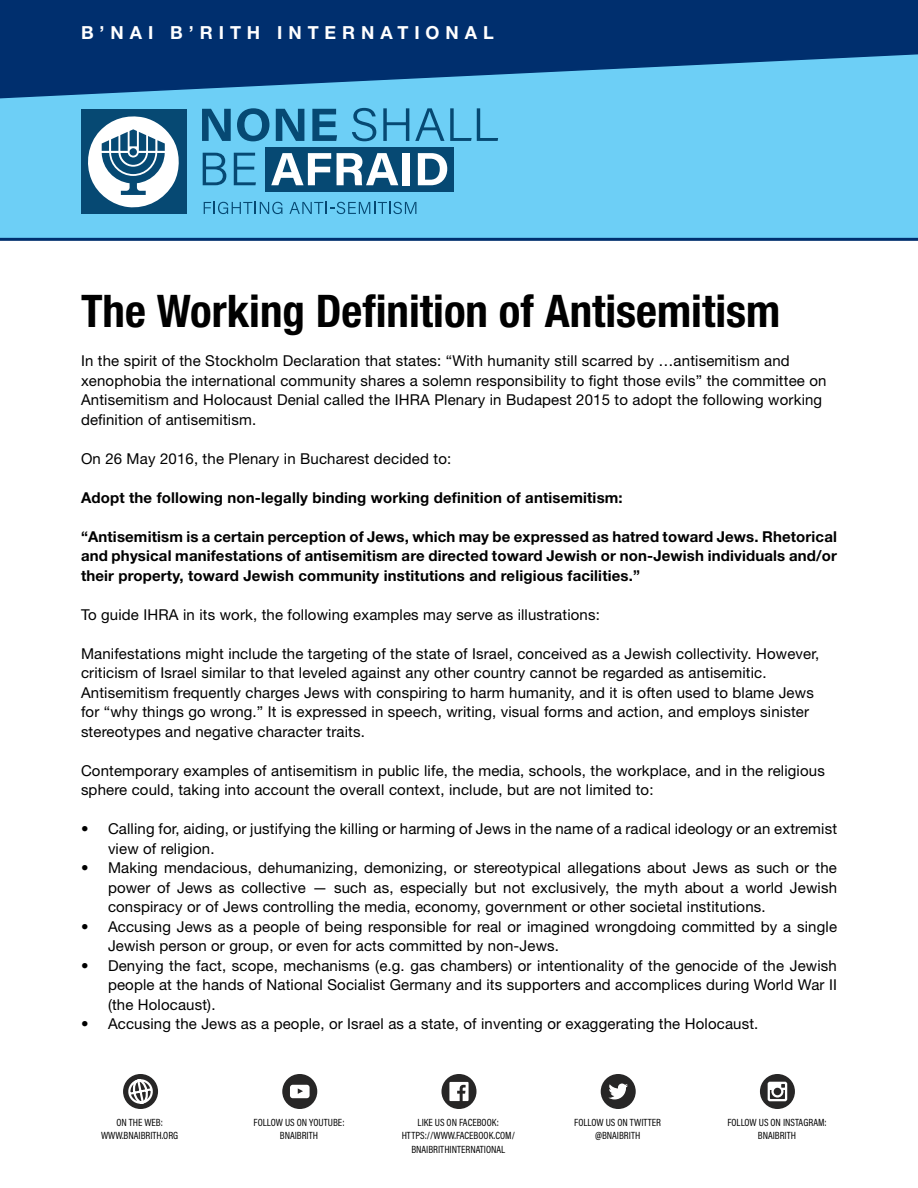
<style>
.page{position:relative;width:918px;height:1188px;background:#fff}
.page>*{position:absolute;margin:0;border:0;box-sizing:border-box;transform-origin:0 0}
.t1{font:700 condensed 45px "Helvetica Neue LT Std";color:#000}
.t2{font:700 18px "Helvetica Neue LT Std";letter-spacing:.33em;color:#fff}
.t3{font:15px/19.5px "Helvetica Neue LT Std";letter-spacing:.01em;color:#000}
.t4{font:700 15px/19.5px "Helvetica Neue LT Std";letter-spacing:.01em;color:#000;text-align:justify}
.t5{font:10.5px/13.5px "Acumin Pro Cond";color:#000;text-align:center}
</style>
<div class="page">
<div style="left:0;top:100px;width:918px;height:141px;background:#6dcff6"></div>
<svg style="left:0;top:0;width:918px;height:100px;background:#19548e"></svg>
<div style="left:282px;top:1074px;width:35px;height:35px;background:#272626;border-radius:50%"></div>
<svg style="left:290px;top:1085px;width:20px;height:13px"></svg>
<div style="left:601px;top:1074px;width:35px;height:35px;background:#272626;border-radius:50%"></div>
<svg style="left:608px;top:1084px;width:20px;height:15px"></svg>
<svg style="left:760px;top:1074px;width:35px;height:35px"></svg>
<svg style="left:768px;top:1082px;width:19px;height:19px"></svg>
<div style="left:442px;top:1074px;width:34px;height:35px;background:#272626;border-radius:50%"></div>
<svg style="left:449px;top:1082px;width:20px;height:19px"></svg>
<svg style="left:123px;top:1074px;width:35px;height:35px"></svg>
<svg style="left:127px;top:1077px;width:28px;height:29px"></svg>
<div style="left:265px;top:148px;width:189px;height:44px;background:#064973"></div>
<svg style="left:202px;top:109px;width:29px;height:32px"></svg>
<svg style="left:237px;top:108px;width:32px;height:33px"></svg>
<svg style="left:276px;top:109px;width:28px;height:32px"></svg>
<svg style="left:312px;top:109px;width:25px;height:32px"></svg>
<svg style="left:352px;top:108px;width:24px;height:33px"></svg>
<svg style="left:383px;top:108px;width:26px;height:33px"></svg>
<svg style="left:415px;top:108px;width:83px;height:33px;background:#56b2d9"></svg>
<svg style="left:203px;top:153px;width:23px;height:32px"></svg>
<svg style="left:234px;top:153px;width:22px;height:32px"></svg>
<svg style="left:271px;top:153px;width:60px;height:32px"></svg>
<svg style="left:337px;top:153px;width:61px;height:32px"></svg>
<div style="left:403px;top:153px;width:7px;height:32px;background:#fff"></div>
<svg style="left:418px;top:153px;width:29px;height:32px"></svg>
<svg style="left:204px;top:202px;width:79px;height:12px"></svg>
<svg style="left:289px;top:202px;width:127px;height:12px;background:#50aad2"></svg>
<div style="left:81px;top:109px;width:105px;height:105px;background:#064973"></div>
<svg style="left:88px;top:116px;width:91px;height:92px"></svg>
<p class="t2" style="left:81px;top:21px;width:414px">B’NAI B’RITH INTERNATIONAL</p>
<h1 class="t1" style="left:81px;top:283px;width:701px">The Working Definition of Antisemitism</h1>
<p class="t3" style="left:81px;top:351px;width:747px">In the spirit of the Stockholm Declaration that states: “With humanity still scarred by …antisemitism and xenophobia the international community shares a solemn responsibility to fight those evils” the committee on Antisemitism and Holocaust Denial called the IHRA Plenary in Budapest 2015 to adopt the following working definition of antisemitism.</p>
<p class="t3" style="left:81px;top:449px;width:372px">On 26 May 2016, the Plenary in Bucharest decided to:</p>
<p class="t4" style="left:81px;top:487px;width:543px">Adopt the following non-legally binding working definition of antisemitism:</p>
<p class="t4" style="left:81px;top:526px;width:757px">“Antisemitism is a certain perception of Jews, which may be expressed as hatred toward Jews. Rhetorical and physical manifestations of antisemitism are directed toward Jewish or non-Jewish individuals and/or their property, toward Jewish community institutions and religious facilities.”</p>
<p class="t3" style="left:81px;top:605px;width:520px">To guide IHRA in its work, the following examples may serve as illustrations:</p>
<p class="t3" style="left:81px;top:644px;width:740px">Manifestations might include the targeting of the state of Israel, conceived as a Jewish collectivity. However, criticism of Israel similar to that leveled against any other country cannot be regarded as antisemitic.<br>Antisemitism frequently charges Jews with conspiring to harm humanity, and it is often used to blame Jews for “why things go wrong.” It is expressed in speech, writing, visual forms and action, and employs sinister stereotypes and negative character traits.</p>
<p class="t3" style="left:81px;top:761px;width:745px">Contemporary examples of antisemitism in public life, the media, schools, the workplace, and in the religious sphere could, taking into account the overall context, include, but are not limited to:</p>
<p class="t3" style="left:108px;top:819px;width:731px;text-indent:-27px">• Calling for, aiding, or justifying the killing or harming of Jews in the name of a radical ideology or an extremist view of religion.</p>
<p class="t3" style="left:108px;top:858px;width:731px;text-align:justify;text-indent:-27px">• Making mendacious, dehumanizing, demonizing, or stereotypical allegations about Jews as such or the power of Jews as collective — such as, especially but not exclusively, the myth about a world Jewish conspiracy or of Jews controlling the media, economy, government or other societal institutions.</p>
<p class="t3" style="left:108px;top:917px;width:731px;text-indent:-27px">• Accusing Jews as a people of being responsible for real or imagined wrongdoing committed by a single<br>Jewish person or group, or even for acts committed by non-Jews.</p>
<p class="t3" style="left:108px;top:956px;width:731px;text-align:justify;text-indent:-27px">• Denying the fact, scope, mechanisms (e.g. gas chambers) or intentionality of the genocide of the Jewish people at the hands of National Socialist Germany and its supporters and accomplices during World War II (the Holocaust).</p>
<p class="t3" style="left:81px;top:1014px;width:679px">• Accusing the Jews as a people, or Israel as a state, of inventing or exaggerating the Holocaust.</p>
<p class="t5" style="left:101px;top:1115px;width:79px">ON THE WEB:<br>WWW.BNAIBRITH.ORG</p>
<p class="t5" style="left:254px;top:1115px;width:92px">FOLLOW US ON YOUTUBE:<br>BNAIBRITH</p>
<p class="t5" style="left:402px;top:1115px;width:115px">LIKE US ON FACEBOOK:<br>HTTPS://WWW.FACEBOOK.COM/<br>BNAIBRITHINTERNATIONAL</p>
<p class="t5" style="left:574px;top:1115px;width:88px">FOLLOW US ON TWITTER @BNAIBRITH</p>
<p class="t5" style="left:727px;top:1115px;width:101px">FOLLOW US ON INSTAGRAM:<br>BNAIBRITH</p>
</div>
